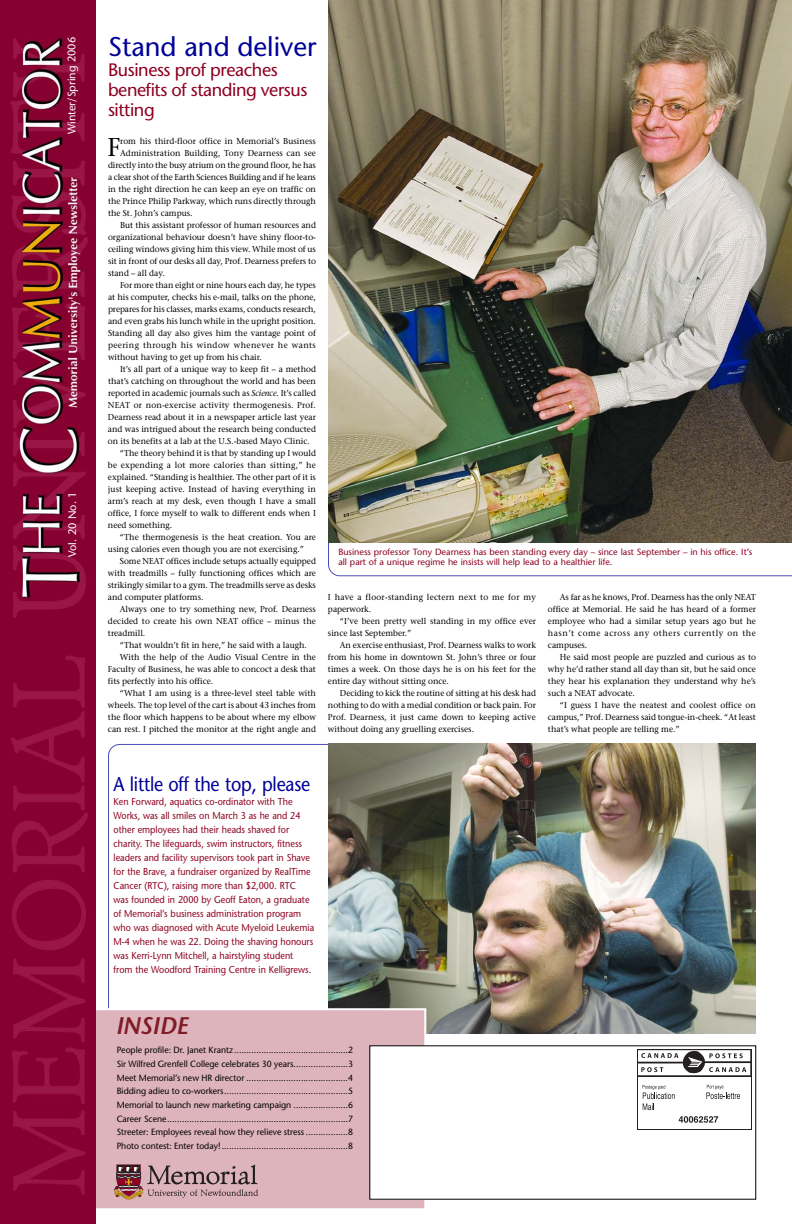
<style>
.page{position:relative;width:792px;height:1224px;background:#fff}
.page>*{position:absolute;margin:0;border:0;box-sizing:border-box;transform-origin:0 0}
.t1{font:27px "Stone Sans";color:#000098}
.t2{font:25.7px "Stone Serif";color:#000;scale:.96 1}
.t3{font:italic 600 24px "Stone Sans";color:#801c27}
.t4{font:20px "Stone Sans";letter-spacing:-.01em;color:#000098;scale:.9 1}
.t5{font:18px/20px "Stone Sans";letter-spacing:-.025em;color:#8e0121}
.t6{font:11px "Stone Sans";color:#fff}
.t7{font:10px/14px "Stone Sans";color:#8e0121;scale:.9 1}
.t8{font:9px/13.7px "Stone Sans";color:#000;text-align:justify;scale:.96 1}
.t9{font:9px/10.8px "Stone Sans";color:#8e0121}
.t10{font:8.6px/12px "Stone Serif";color:#000;text-align:justify;scale:.96 1}
.t11{font:8.6px/12px "Stone Serif";letter-spacing:.03em;color:#000;scale:.96 1}
.t12{font:8.6px "Stone Serif";letter-spacing:.02em;color:#000;scale:.96 1}
.t13{font:8.6px "Stone Serif";letter-spacing:.025em;color:#000;scale:.96 1}
.t14{font:8.6px "Stone Serif";letter-spacing:.045em;color:#000;scale:.96 1}
.s1{font-style:italic}
</style>
<div class="page">
<svg style="left:108px;top:744px;width:220px;height:264px"></svg>
<img style="left:328px;top:744px;width:427px;height:290px">
<svg style="left:328px;top:542px;width:464px;height:34px"></svg>
<img style="left:328px;top:0;width:464px;height:542px">
<div style="left:95px;top:1009px;width:330px;height:200px;background:#ddb3bc"></div>
<div style="left:94px;top:1008px;width:332px;height:202px;border:2px solid #fff"></div>
<div style="left:370px;top:1046px;width:386px;height:153px;background:#fff"></div>
<div style="left:634px;top:1047px;width:119px;height:83px;background:linear-gradient(to bottom,#fff,#fff)"></div>
<svg style="left:637px;top:1049px;width:114px;height:81px"></svg>
<div style="left:638px;top:1077px;width:112px;height:52px;background:#fff"></div>
<svg style="left:638px;top:1050px;width:112px;height:73px"></svg>
<img style="left:0;top:0;width:96px;height:1224px">
<svg style="left:114px;top:1164px;width:144px;height:36px"></svg>
<p class="t6" style="left:67px;top:134px;width:98px;rotate:-90deg">Winter/Spring 2006</p>
<p class="t6" style="left:68px;top:557px;width:67px;rotate:-90deg">Vol. 20 No. 1</p>
<h1 class="t1" style="left:108px;top:36px;width:210px">Stand and deliver</h1>
<h3 class="t5" style="left:108px;top:61px;width:201px">Business prof preaches benefits of standing versus sitting</h3>
<h2 class="t2" style="left:107px;top:137px;width:15px">F</h2>
<p class="t10" style="left:120px;top:136px;width:206px">rom his third-floor office in Memorial’s Business</p>
<p class="t10" style="left:120px;top:148px;width:206px">Administration Building, Tony Dearness can see</p>
<p class="t10" style="left:108px;top:160px;width:218px">directly into the busy atrium on the ground floor, he has</p>
<p class="t10" style="left:108px;top:172px;width:218px">a clear shot of the Earth Sciences Building and if he leans</p>
<p class="t10" style="left:108px;top:184px;width:218px">in the right direction he can keep an eye on traffic on</p>
<p class="t10" style="left:108px;top:196px;width:218px">the Prince Philip Parkway, which runs directly through</p>
<p class="t10" style="left:108px;top:208px;width:90px">the St. John’s campus.</p>
<p class="t10" style="left:120px;top:220px;width:206px">But this assistant professor of human resources and</p>
<p class="t10" style="left:108px;top:232px;width:218px">organizational behaviour doesn’t have shiny floor-to-</p>
<p class="t10" style="left:108px;top:244px;width:218px">ceiling windows giving him this view. While most of us</p>
<p class="t10" style="left:108px;top:256px;width:218px">sit in front of our desks all day, Prof. Dearness prefers to</p>
<p class="t10" style="left:108px;top:268px;width:61px">stand – all day.</p>
<p class="t10" style="left:120px;top:280px;width:206px">For more than eight or nine hours each day, he types</p>
<p class="t10" style="left:108px;top:292px;width:218px">at his computer, checks his e-mail, talks on the phone,</p>
<p class="t10" style="left:108px;top:304px;width:218px">prepares for his classes, marks exams, conducts research,</p>
<p class="t10" style="left:108px;top:316px;width:218px">and even grabs his lunch while in the upright position.</p>
<p class="t10" style="left:108px;top:328px;width:218px">Standing all day also gives him the vantage point of</p>
<p class="t14" style="left:108px;top:342px;width:218px">peering through his window whenever he wants</p>
<p class="t10" style="left:108px;top:352px;width:162px">without having to get up from his chair.</p>
<p class="t10" style="left:120px;top:364px;width:206px">It’s all part of a unique way to keep fit – a method</p>
<p class="t10" style="left:108px;top:376px;width:218px">that’s catching on throughout the world and has been</p>
<p class="t10" style="left:108px;top:388px;width:218px">reported in academic journals such as <span class="s1">Science</span>. It’s called</p>
<p class="t12" style="left:108px;top:402px;width:218px">NEAT or non-exercise activity thermogenesis. Prof.</p>
<p class="t10" style="left:108px;top:412px;width:218px">Dearness read about it in a newspaper article last year</p>
<p class="t10" style="left:108px;top:424px;width:218px">and was intrigued about the research being conducted</p>
<p class="t10" style="left:108px;top:436px;width:212px">on its benefits at a lab at the U.S.-based Mayo Clinic.</p>
<p class="t10" style="left:120px;top:448px;width:206px">“The theory behind it is that by standing up I would</p>
<p class="t13" style="left:108px;top:462px;width:218px">be expending a lot more calories than sitting,” he</p>
<p class="t10" style="left:108px;top:472px;width:218px">explained. “Standing is healthier. The other part of it is</p>
<p class="t10" style="left:108px;top:484px;width:218px">just keeping active. Instead of having everything in</p>
<p class="t10" style="left:108px;top:496px;width:218px">arm’s reach at my desk, even though I have a small</p>
<p class="t10" style="left:108px;top:508px;width:218px">office, I force myself to walk to different ends when I</p>
<p class="t10" style="left:108px;top:520px;width:68px">need something.</p>
<p class="t10" style="left:120px;top:532px;width:206px">“The thermogenesis is the heat creation. You are</p>
<p class="t10" style="left:108px;top:544px;width:206px">using calories even though you are not exercising.”</p>
<p class="t10" style="left:120px;top:556px;width:206px">Some NEAT offices include setups actually equipped</p>
<p class="t10" style="left:108px;top:568px;width:218px">with treadmills – fully functioning offices which are</p>
<p class="t10" style="left:108px;top:580px;width:218px">strikingly similar to a gym. The treadmills serve as desks</p>
<p class="t10" style="left:108px;top:592px;width:101px">and computer platforms.</p>
<p class="t10" style="left:120px;top:604px;width:206px">Always one to try something new, Prof. Dearness</p>
<p class="t10" style="left:108px;top:616px;width:218px">decided to create his own NEAT office – minus the</p>
<p class="t10" style="left:108px;top:628px;width:40px">treadmill.</p>
<p class="t10" style="left:120px;top:640px;width:196px">“That wouldn’t fit in here,” he said with a laugh.</p>
<p class="t10" style="left:120px;top:652px;width:206px">With the help of the Audio Visual Centre in the</p>
<p class="t10" style="left:108px;top:664px;width:218px">Faculty of Business, he was able to concoct a desk that</p>
<p class="t10" style="left:108px;top:676px;width:111px">fits perfectly into his office.</p>
<p class="t10" style="left:120px;top:688px;width:206px">“What I am using is a three-level steel table with</p>
<p class="t10" style="left:108px;top:700px;width:218px">wheels. The top level of the cart is about 43 inches from</p>
<p class="t10" style="left:108px;top:712px;width:218px">the floor which happens to be about where my elbow</p>
<p class="t10" style="left:108px;top:724px;width:218px">can rest. I pitched the monitor at the right angle and</p>
<p class="t9" style="left:338px;top:547px;width:415px">Business professor Tony Dearness has been standing every day – since last September – in his office. It’s all part of a unique regime he insists will help lead to a healthier life.</p>
<p class="t11" style="left:328px;top:592px;width:218px">I have a floor-standing lectern next to me for my paperwork.</p>
<p class="t10" style="left:328px;top:616px;width:218px;text-indent:12px">“I’ve been pretty well standing in my office ever since last September.”</p>
<p class="t10" style="left:328px;top:640px;width:218px;text-indent:12px">An exercise enthusiast, Prof. Dearness walks to work from his home in downtown St. John’s three or four times a week. On those days he is on his feet for the entire day without sitting once.</p>
<p class="t10" style="left:328px;top:688px;width:218px;text-indent:12px">Deciding to kick the routine of sitting at his desk had nothing to do with a medial condition or back pain. For Prof. Dearness, it just came down to keeping active without doing any gruelling exercises.</p>
<p class="t10" style="left:548px;top:592px;width:218px;text-indent:12px">As far as he knows, Prof. Dearness has the only NEAT office at Memorial. He said he has heard of a former employee who had a similar setup years ago but he hasn’t come across any others currently on the campuses.</p>
<p class="t10" style="left:548px;top:652px;width:218px;text-indent:12px">He said most people are puzzled and curious as to why he’d rather stand all day than sit, but he said once they hear his explanation they understand why he’s such a NEAT advocate.</p>
<p class="t10" style="left:548px;top:700px;width:218px;text-indent:12px">“I guess I have the neatest and coolest office on campus,” Prof. Dearness said tongue-in-cheek. “At least that’s what people are telling me.”</p>
<h3 class="t4" style="left:114px;top:776px;width:220px">A little off the top, please</h3>
<p class="t7" style="left:114px;top:795px;width:224px">Ken Forward, aquatics co-ordinator with The Works, was all smiles on March 3 as he and 24 other employees had their heads shaved for charity. The lifeguards, swim instructors, fitness leaders and facility supervisors took part in Shave for the Brave, a fundraiser organized by RealTime Cancer (RTC), raising more than $2,000. RTC<br>was founded in 2000 by Geoff Eaton, a graduate of Memorial’s business administration program who was diagnosed with Acute Myeloid Leukemia M-4 when he was 22. Doing the shaving honours was Kerri-Lynn Mitchell, a hairstyling student from the Woodford Training Centre in Kelligrews.</p>
<h3 class="t3" style="left:116px;top:1017px;width:74px">INSIDE</h3>
<p class="t8" style="left:117px;top:1044px;width:248px">People profile: Dr. Janet Krantz..............................................2<br>Sir Wilfred Grenfell College celebrates 30 years......................3<br>Meet Memorial’s new HR director .........................................4<br>Bidding adieu to co-workers..................................................5<br>Memorial to launch new marketing campaign ......................6<br>Career Scene.........................................................................7<br>Streeter: Employees reveal how they relieve stress .................8<br>Photo contest: Enter today!...................................................8</p>
</div>
